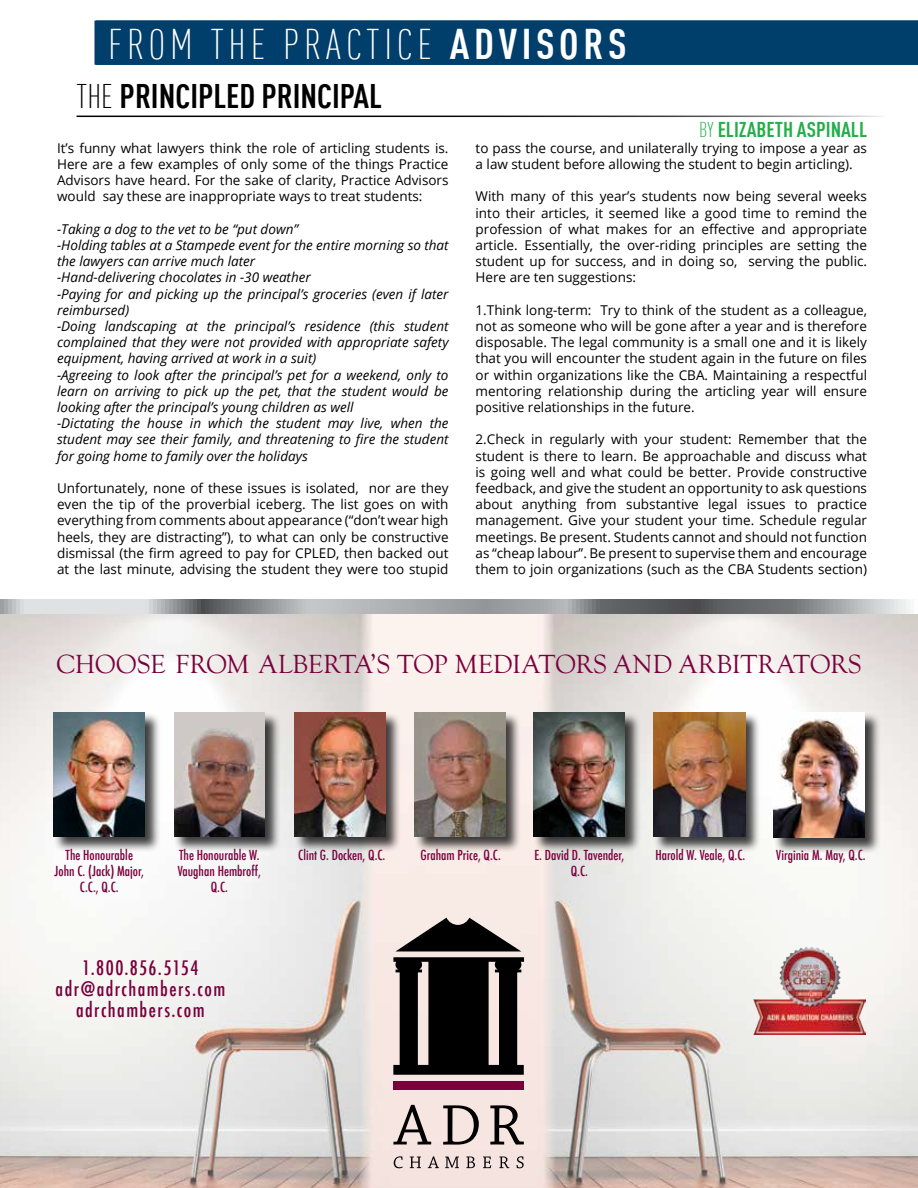
<style>
.page{position:relative;width:918px;height:1188px;background:#fff}
.page>*{position:absolute;margin:0;border:0;box-sizing:border-box;transform-origin:0 0}
.t1{font:300 condensed 42px "DIN Offc";letter-spacing:.11em;color:#fff}
.t2{font:700 condensed 33.45px "DIN Offc";color:#000}
.t3{font:27px "Goudy Old Style T";letter-spacing:-.01em;color:#7a003c}
.t4{font:700 condensed 21px "DIN Offc";color:#23ae49}
.t5{font:500 condensed 19.5px/21px "Futura";letter-spacing:.075em;color:#7a003c;text-align:center}
.t6{font:13.5px/16.2px "Open Sans";color:#000;text-align:justify}
.t7{font:italic 13.5px/16.2px "Open Sans";color:#000}
.t8{font:500 condensed 13.5px/16.2px "Futura";color:#7a003c;text-align:center}
.s1{font-weight:700}
.s2{font-weight:300}
</style>
<div class="page">
<hr style="left:77px;top:116px;width:810px;height:1px;background:#000">
<div style="left:95px;top:21px;width:822px;height:43px;background:#003e6b"></div>
<div style="left:94px;top:21px;width:824px;height:44px;border:2px solid #003e6b"></div>
<svg style="left:0;top:614px;width:918px;height:574px"></svg>
<div style="left:533px;top:712px;width:108px;height:140px;background:#000;opacity:.75"></div>
<img style="left:534px;top:712px;width:91px;height:124px">
<div style="left:54px;top:712px;width:107px;height:140px;background:#000;opacity:.75"></div>
<img style="left:54px;top:712px;width:91px;height:124px">
<div style="left:294px;top:712px;width:107px;height:140px;background:#000;opacity:.75"></div>
<img style="left:294px;top:712px;width:91px;height:124px">
<div style="left:414px;top:712px;width:108px;height:140px;background:#000;opacity:.75"></div>
<img style="left:415px;top:712px;width:90px;height:124px">
<div style="left:174px;top:712px;width:107px;height:140px;background:#000;opacity:.75"></div>
<img style="left:174px;top:712px;width:91px;height:124px">
<div style="left:653px;top:712px;width:108px;height:141px;background:#000;opacity:.75"></div>
<img style="left:654px;top:712px;width:91px;height:125px">
<div style="left:774px;top:712px;width:107px;height:142px;background:#000;opacity:.75"></div>
<img style="left:774px;top:712px;width:91px;height:126px">
<svg style="left:0;top:599px;width:910px;height:15px"></svg>
<svg style="left:395px;top:918px;width:126px;height:33px"></svg>
<svg style="left:393px;top:957px;width:131px;height:118px"></svg>
<div style="left:393px;top:1081px;width:131px;height:9px;background:#7a003c"></div>
<svg style="left:393px;top:1105px;width:38px;height:40px"></svg>
<svg style="left:443px;top:1105px;width:36px;height:40px"></svg>
<svg style="left:490px;top:1105px;width:34px;height:40px"></svg>
<svg style="left:394px;top:1156px;width:9px;height:12px"></svg>
<svg style="left:410px;top:1157px;width:11px;height:11px"></svg>
<svg style="left:428px;top:1156px;width:11px;height:12px"></svg>
<svg style="left:445px;top:1157px;width:14px;height:11px"></svg>
<svg style="left:466px;top:1157px;width:9px;height:11px"></svg>
<svg style="left:483px;top:1157px;width:8px;height:11px"></svg>
<svg style="left:499px;top:1157px;width:10px;height:11px"></svg>
<svg style="left:517px;top:1156px;width:7px;height:12px"></svg>
<img style="left:754px;top:930px;width:111px;height:105px">
<h1 class="t1" style="left:108px;top:20px;width:520px">FROM THE PRACTICE <span class="s1">ADVISORS</span></h1>
<h2 class="t2" style="left:77px;top:76px;width:307px"><span class="s2">THE</span> PRINCIPLED PRINCIPAL</h2>
<p class="t6" style="left:57px;top:140px;width:393px">It’s funny what lawyers think the role of articling students is.<br>Here are a few examples of only some of the things Practice Advisors have heard. For the sake of clarity, Practice Advisors would say these are inappropriate ways to treat students:</p>
<p class="t7" style="left:57px;top:221px;width:393px">-Taking a dog to the vet to be “put down”<br>-Holding tables at a Stampede event for the entire morning so that the lawyers can arrive much later<br>-Hand-delivering chocolates in -30 weather<br>-Paying for and picking up the principal’s groceries (even if later reimbursed)<br>-Doing landscaping at the principal’s residence (this student complained that they were not provided with appropriate safety equipment, having arrived at work in a suit)<br>-Agreeing to look after the principal’s pet for a weekend, only to learn on arriving to pick up the pet, that the student would be looking after the principal’s young children as well<br>-Dictating the house in which the student may live, when the student may see their family, and threatening to fire the student for going home to family over the holidays</p>
<p class="t6" style="left:57px;top:480px;width:393px">Unfortunately, none of these issues is isolated, nor are they even the tip of the proverbial iceberg. The list goes on with everything from comments about appearance (“don’t wear high heels, they are distracting”), to what can only be constructive dismissal (the firm agreed to pay for CPLED, then backed out at the last minute, advising the student they were too stupid</p>
<h3 class="t4" style="left:699px;top:117px;width:169px"><span class="s2">BY</span> ELIZABETH ASPINALL</h3>
<p class="t6" style="left:476px;top:140px;width:393px">to pass the course, and unilaterally trying to impose a year as a law student before allowing the student to begin articling).</p>
<p class="t6" style="left:476px;top:188px;width:393px">With many of this year’s students now being several weeks into their articles, it seemed like a good time to remind the profession of what makes for an effective and appropriate article. Essentially, the over-riding principles are setting the student up for success, and in doing so, serving the public.<br>Here are ten suggestions:</p>
<p class="t6" style="left:476px;top:302px;width:393px">1.Think long-term: Try to think of the student as a colleague, not as someone who will be gone after a year and is therefore disposable. The legal community is a small one and it is likely that you will encounter the student again in the future on files or within organizations like the CBA. Maintaining a respectful mentoring relationship during the articling year will ensure positive relationships in the future.</p>
<p class="t6" style="left:476px;top:431px;width:393px">2.Check in regularly with your student: Remember that the student is there to learn. Be approachable and discuss what is going well and what could be better. Provide constructive feedback, and give the student an opportunity to ask questions about anything from substantive legal issues to practice management. Give your student your time. Schedule regular meetings. Be present. Students cannot and should not function as “cheap labour”. Be present to supervise them and encourage them to join organizations (such as the CBA Students section)</p>
<h3 class="t3" style="left:56px;top:649px;width:807px">CHOOSE FROM ALBERTA’S TOP MEDIATORS AND ARBITRATORS</h3>
<p class="t8" style="left:55px;top:847px;width:91px">The Honourable<br>John C. (Jack) Major,<br>C.C., Q.C.</p>
<p class="t8" style="left:178px;top:847px;width:85px">The Honourable W.<br>Vaughan Hembroff,<br>Q.C.</p>
<p class="t8" style="left:298px;top:847px;width:89px">Clint G. Docken, Q.C.</p>
<p class="t8" style="left:420px;top:847px;width:82px">Graham Price, Q.C.</p>
<p class="t8" style="left:534px;top:847px;width:92px">E. David D. Tavender,<br>Q.C.</p>
<p class="t8" style="left:655px;top:847px;width:92px">Harold W. Veale, Q.C.</p>
<p class="t8" style="left:776px;top:847px;width:91px">Virginia M. May, Q.C.</p>
<h3 class="t5" style="left:56px;top:957px;width:171px">1.800.856.5154 adr@adrchambers.com adrchambers.com</h3>
</div>
